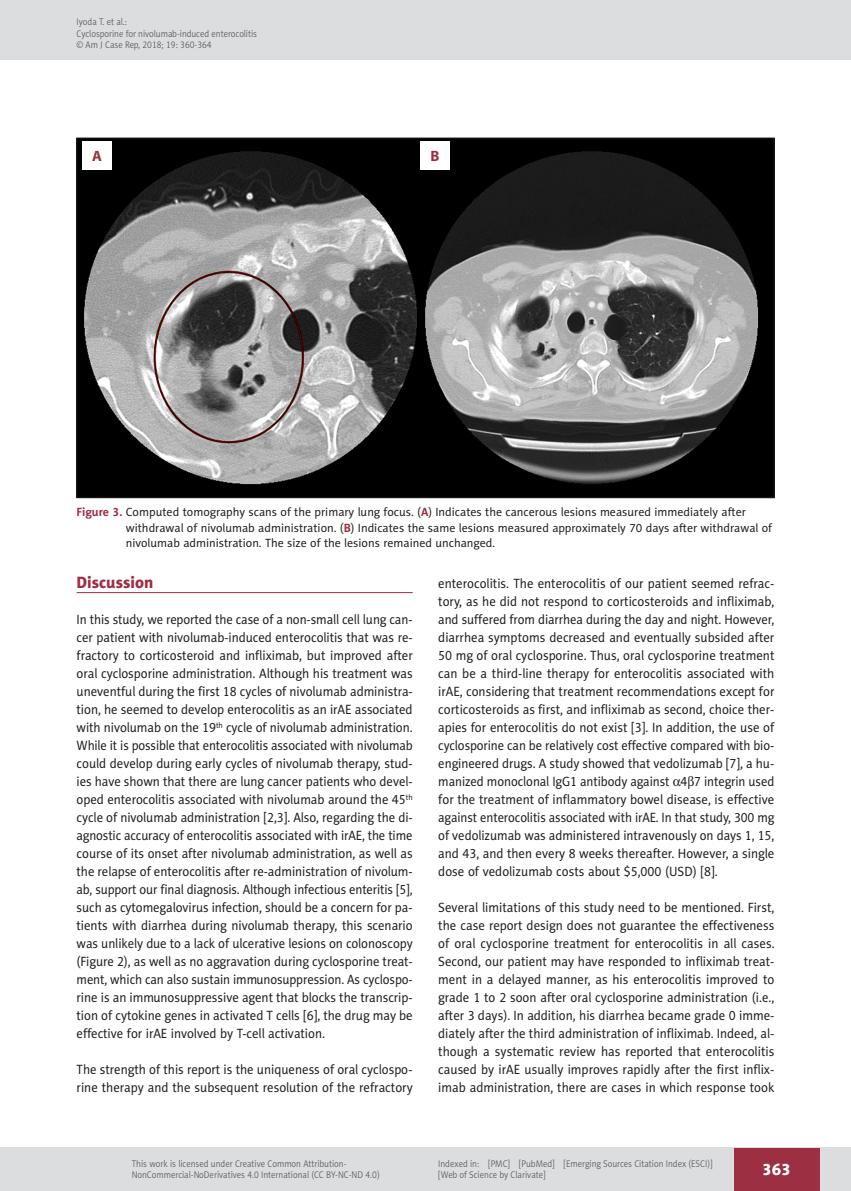
<style>
.page{position:relative;width:851px;height:1191px;background:#fff}
.page>*{position:absolute;margin:0;border:0;box-sizing:border-box;transform-origin:0 0}
.AJCR_Headline_1{font:16.5px "Naomi Sans EFN Heavy";color:#9d2f42}
.t1{font:16.5px "Naomi Sans EFN Heavy";color:#fff}
.t2{font:700 15px "Myriad Pro";color:#9d2f42}
.AJCR_Body{font:13.5px/18px "Naomi Sans EFN";color:#231f20;text-align:justify;scale:.95 1}
.AJCR_Body-2{font:13.5px/18px "Naomi Sans EFN";color:#231f20;text-align:justify;scale:.94 1}
.AJCR_Rycina_tytul{font:12px/15.8px "Naomi Sans EFN";color:#231f20}
.t3{font:9.75px/11.2px "Naomi Sans EFN Light";color:#57585a;scale:.9 1}
.s1{font-weight:700;color:#9d2f42}
.s2{font-family:"Standard Sym L"}
</style>
<div class="page">
<hr style="left:77px;top:592px;width:335px;height:1px;background:#9d2f42">
<img style="left:79px;top:140px;width:693px;height:356px">
<div style="left:82px;top:142px;width:30px;height:28px;background:#fff"></div>
<div style="left:420px;top:142px;width:29px;height:28px;background:#fff"></div>
<div style="left:0;top:1148px;width:850px;height:43px;background:#dcdddf"></div>
<div style="left:733px;top:1147px;width:86px;height:43px;background:#9d2f42"></div>
<div style="left:0;top:0;width:850px;height:60px;background:#dcdddf"></div>
<p class="t3" style="left:77px;top:16px;width:202px">Iyoda T. et al.:<br>Cyclosporine for nivolumab-induced enterocolitis © Am J Case Rep, 2018; 19: 360-364</p>
<p class="t2" style="left:92px;top:147px;width:11px">A</p>
<p class="t2" style="left:430px;top:147px;width:11px">B</p>
<p class="AJCR_Rycina_tytul" style="left:126px;top:504px;width:647px;text-indent:-49px"><span class="s1">Figure 3.</span> Computed tomography scans of the primary lung focus. (<span class="s1">A</span>) Indicates the cancerous lesions measured immediately after withdrawal of nivolumab administration. (<span class="s1">B</span>) Indicates the same lesions measured approximately 70 days after withdrawal of nivolumab administration. The size of the lesions remained unchanged.</p>
<p class="AJCR_Headline_1" style="left:77px;top:572px;width:78px">Discussion</p>
<p class="AJCR_Body-2" style="left:77px;top:610px;width:359px">In this study, we reported the case of a non-small cell lung can&shy;cer patient with nivolumab-induced enterocolitis that was re&shy;fractory to corticosteroid and infliximab, but improved after oral cyclosporine administration. Although his treatment was uneventful during the first 18 cycles of nivolumab administra&shy;tion, he seemed to develop enterocolitis as an irAE associated with nivolumab on the 19<sup>th</sup> cycle of nivolumab administration.<br>While it is possible that enterocolitis associated with nivolumab could develop during early cycles of nivolumab therapy, stud&shy;ies have shown that there are lung cancer patients who devel&shy;oped enterocolitis associated with nivolumab around the 45<sup>th </sup>cycle of nivolumab administration [2,3]. Also, regarding the di&shy;agnostic accuracy of enterocolitis associated with irAE, the time course of its onset after nivolumab administration, as well as the relapse of enterocolitis after re-administration of nivolum&shy;ab, support our final diagnosis. Although infectious enteritis [5], such as cytomegalovirus infection, should be a concern for pa&shy;tients with diarrhea during nivolumab therapy, this scenario was unlikely due to a lack of ulcerative lesions on colonoscopy (Figure 2), as well as no aggravation during cyclosporine treat&shy;ment, which can also sustain immunosuppression. As cyclospo&shy;rine is an immunosuppressive agent that blocks the transcrip&shy;tion of cytokine genes in activated T cells [6], the drug may be effective for irAE involved by T-cell activation.</p>
<p class="AJCR_Body" style="left:77px;top:1060px;width:355px">The strength of this report is the uniqueness of oral cyclospo&shy;rine therapy and the subsequent resolution of the refractory</p>
<p class="t3" style="left:132px;top:1158px;width:277px">This work is licensed under Creative Common Attribution-<br>NonCommercial-NoDerivatives 4.0 International (CC BY-NC-ND 4.0)</p>
<p class="AJCR_Body" style="left:438px;top:574px;width:355px">enterocolitis. The enterocolitis of our patient seemed refrac&shy;tory, as he did not respond to corticosteroids and infliximab, and suffered from diarrhea during the day and night. However, diarrhea symptoms decreased and eventually subsided after 50 mg of oral cyclosporine. Thus, oral cyclosporine treatment can be a third-line therapy for enterocolitis associated with irAE, considering that treatment recommendations except for corticosteroids as first, and infliximab as second, choice ther&shy;apies for enterocolitis do not exist [3]. In addition, the use of cyclosporine can be relatively cost effective compared with bio&shy;engineered drugs. A study showed that vedolizumab [7], a hu&shy;manized monoclonal IgG1 antibody against <span class="s2">a</span>4<span class="s2">b</span>7 integrin used for the treatment of inflammatory bowel disease, is effective against enterocolitis associated with irAE. In that study, 300 mg of vedolizumab was administered intravenously on days 1, 15, and 43, and then every 8 weeks thereafter. However, a single dose of vedolizumab costs about $5,000 (USD) [8].</p>
<p class="AJCR_Body" style="left:438px;top:898px;width:355px">Several limitations of this study need to be mentioned. First, the case report design does not guarantee the effectiveness of oral cyclosporine treatment for enterocolitis in all cases.<br>Second, our patient may have responded to infliximab treat&shy;ment in a delayed manner, as his enterocolitis improved to grade 1 to 2 soon after oral cyclosporine administration (i.e., after 3 days). In addition, his diarrhea became grade 0 imme&shy;diately after the third administration of infliximab. Indeed, al&shy;though a systematic review has reported that enterocolitis caused by irAE usually improves rapidly after the first inflix&shy;imab administration, there are cases in which response took</p>
<p class="t3" style="left:438px;top:1158px;width:306px">Indexed in: [PMC] [PubMed] [Emerging Sources Citation Index (ESCI)] [Web of Science by Clarivate]</p>
<p class="t1" style="left:762px;top:1159px;width:30px">363</p>
</div>
